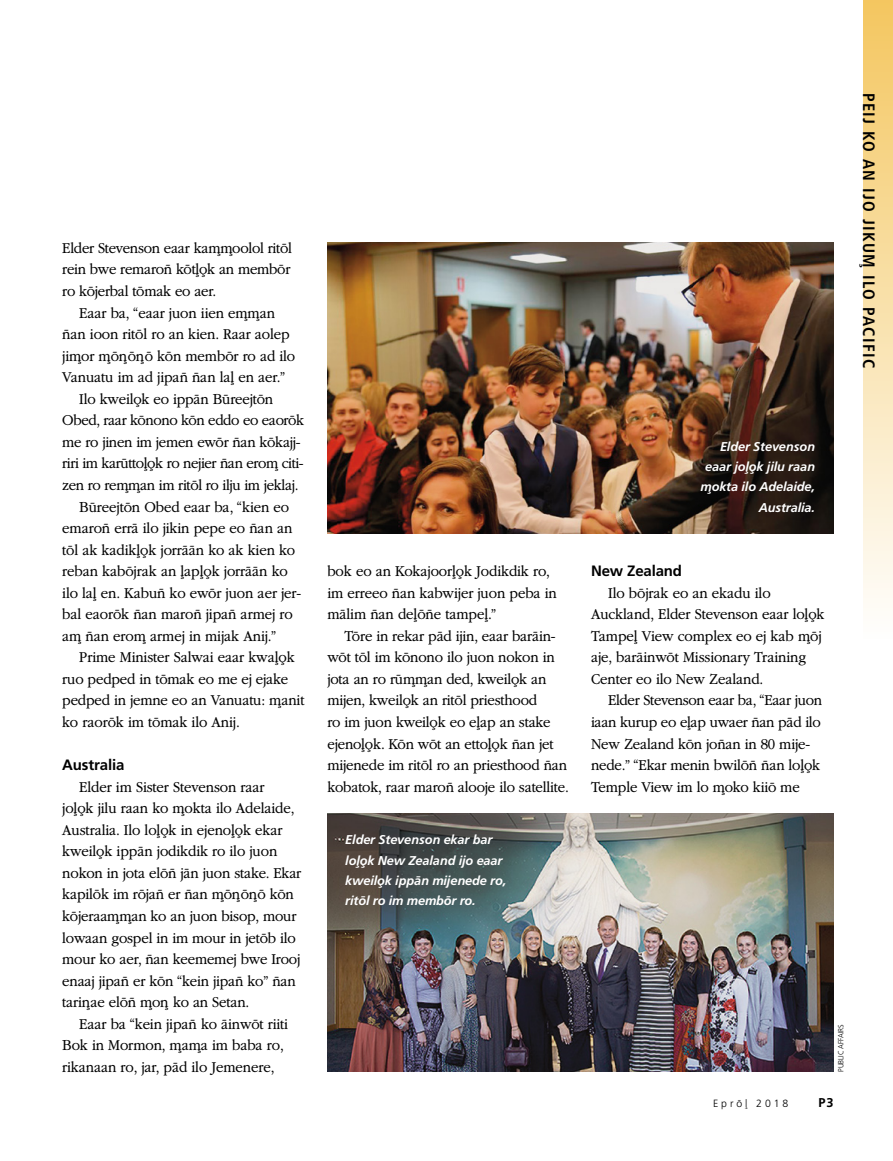
<style>
.page{position:relative;width:893px;height:1161px;background:#fff}
.page>*{position:absolute;margin:0;border:0;box-sizing:border-box;transform-origin:0 0}
.t1{font:700 condensed 16.5px "Frutigerlds Lat";letter-spacing:.085em;color:#000}
.ARTCL_para_NEWS{font:300 15.75px/21.6px "Garamondlds Lat Plus";letter-spacing:-.015em;color:#000;scale:.95 1}
.TOPIC-1_title{font:700 15px "Frutigerlds Lat";letter-spacing:-.01em;color:#000}
.FIGimg_CAP_para_NEWS{font:italic 700 12.75px/20.2px "Frutigerlds Lat";letter-spacing:-.01em;color:#fff;text-align:right}
.t2{font:700 12.75px "Frutigerlds Lat";color:#000}
.t3{font:300 10.5px "Frutigerlds Lat";letter-spacing:.28em;color:#000}
.FIGimg-CRDT_para_FL{font:300 7.5px "Frutigerlds Lat";letter-spacing:-.01em;color:#000;scale:.95 1}
</style>
<div class="page">
<div style="left:863px;top:0;width:30px;height:639px;background:linear-gradient(to bottom,#f4c660,#fefefd)"></div>
<img style="left:327px;top:813px;width:506px;height:259px">
<img style="left:327px;top:242px;width:506px;height:291px">
<p class="ARTCL_para_NEWS" style="left:62px;top:237px;width:243px;text-align:justify">Elder Stevenson eaar kam̧m̧oolol ritōl rein bwe remaron̄ kōtļo̧k an membōr ro kōjerbal tōmak eo aer.</p>
<p class="ARTCL_para_NEWS" style="left:62px;top:301px;width:247px;text-indent:17px">Eaar ba, “eaar juon iien em̧m̧an n̄an ioon ritōl ro an kien. Raar aolep jim̧or m̧ōņōņō kōn membōr ro ad ilo Vanuatu im ad jipan̄ n̄an laļ en aer.”</p>
<p class="ARTCL_para_NEWS" style="left:62px;top:388px;width:256px;text-indent:17px">Ilo kweilo̧k eo ippān Būreejtōn Obed, raar kōnono kōn eddo eo eaorōk me ro jinen im jemen ewōr n̄an kōkajj&shy;riri im karūttoļo̧k ro nejier n̄an erom̧ citi&shy;zen ro rem̧m̧an im ritōl ro ilju im jeklaj.</p>
<p class="ARTCL_para_NEWS" style="left:62px;top:495px;width:253px;text-indent:17px">Būreejtōn Obed eaar ba, “kien eo emaron̄ errā ilo jikin pepe eo n̄an an tōl ak kadikļo̧k jorrāān ko ak kien ko reban kabōjrak an ļapļo̧k jorrāān ko ilo laļ en. Kabun̄ ko ewōr juon aer jer&shy;bal eaorōk n̄an maron̄ jipan̄ armej ro am̧ n̄an erom̧ armej in mijak Anij.”</p>
<p class="ARTCL_para_NEWS" style="left:62px;top:646px;width:256px;text-indent:17px">Prime Minister Salwai eaar kwaļo̧k ruo pedped in tōmak eo me ej ejake pedped in jemne eo an Vanuatu: m̧anit ko raorōk im tōmak ilo Anij.</p>
<p class="TOPIC-1_title" style="left:62px;top:753px;width:64px">Australia</p>
<p class="ARTCL_para_NEWS" style="left:62px;top:776px;width:253px;text-indent:17px">Elder im Sister Stevenson raar<br>joļo̧k jilu raan ko m̧okta ilo Adelaide, Australia. Ilo loļo̧k in ejenoļo̧k ekar kweilo̧k ippān jodikdik ro ilo juon nokon in jota elōn̄ jān juon stake. Ekar kapilōk im rōjan̄ er n̄an m̧ōņōņō kōn kōjeraam̧m̧an ko an juon bisop, mour lowaan gospel in im mour in jetōb ilo mour ko aer, n̄an keememej bwe Irooj enaaj jipan̄ er kōn “kein jipan̄ ko” n̄an tariņae elōn̄ m̧oņ ko an Setan.</p>
<p class="ARTCL_para_NEWS" style="left:62px;top:1013px;width:239px;text-indent:17px">Eaar ba “kein jipan̄ ko āinwōt riiti<br>Bok in Mormon, m̧am̧a im baba ro, rikanaan ro, jar, pād ilo Jemenere,</p>
<p class="ARTCL_para_NEWS" style="left:327px;top:560px;width:243px">bok eo an Kokajoorļo̧k Jodikdik ro, im erreeo n̄an kabwijer juon peba in mālim n̄an deļōn̄e tampeļ.”</p>
<p class="ARTCL_para_NEWS" style="left:327px;top:625px;width:256px;text-indent:17px">Tōre in rekar pād ijin, eaar barāin&shy;wōt tōl im kōnono ilo juon nokon in jota an ro rūm̧m̧an ded, kweilo̧k an mijen, kweilo̧k an ritōl priesthood<br>ro im juon kweilo̧k eo eļap an stake ejenoļo̧k. Kōn wōt an ettoļo̧k n̄an jet mijenede im ritōl ro an priesthood n̄an kobatok, raar maron̄ alooje ilo satellite.</p>
<p class="FIGimg_CAP_para_NEWS" style="left:345px;top:829px;width:163px;text-align:left">Elder Stevenson ekar bar loļo̧k New Zealand ijo eaar kweilo̧k ippān mijenede ro, ritōl ro im membōr ro.</p>
<p class="FIGimg_CAP_para_NEWS" style="left:700px;top:436px;width:116px">Elder Stevenson eaar joļo̧k jilu raan m̧okta ilo Adelaide,<br>Australia.</p>
<p class="TOPIC-1_title" style="left:591px;top:559px;width:93px">New Zealand</p>
<p class="ARTCL_para_NEWS" style="left:591px;top:582px;width:247px;text-indent:17px">Ilo bōjrak eo an ekadu ilo<br>Auckland, Elder Stevenson eaar loļo̧k<br>Tampeļ View complex eo ej kab m̧ōj aje, barāinwōt Missionary Training<br>Center eo ilo New Zealand.</p>
<p class="ARTCL_para_NEWS" style="left:591px;top:689px;width:245px;text-indent:17px">Elder Stevenson eaar ba, “Eaar juon iaan kurup eo eļap uwaer n̄an pād ilo New Zealand kōn jon̄an in 80 mije&shy;nede.” “Ekar menin bwilōn̄ n̄an loļo̧k Temple View im lo m̧oko kiiō me</p>
<p class="t1" style="left:881px;top:93px;width:277px;rotate:90deg">PEIJ KO AN IJO JIKUM̧ ILO PACIFIC</p>
<p class="FIGimg-CRDT_para_FL" style="left:835px;top:1072px;width:51px;rotate:-90deg">PUBLIC AFFAIRS</p>
<p class="t3" style="left:713px;top:1095px;width:77px">Eprōļ 2018</p>
<p class="t2" style="left:819px;top:1092px;width:16px">P3</p>
</div>
